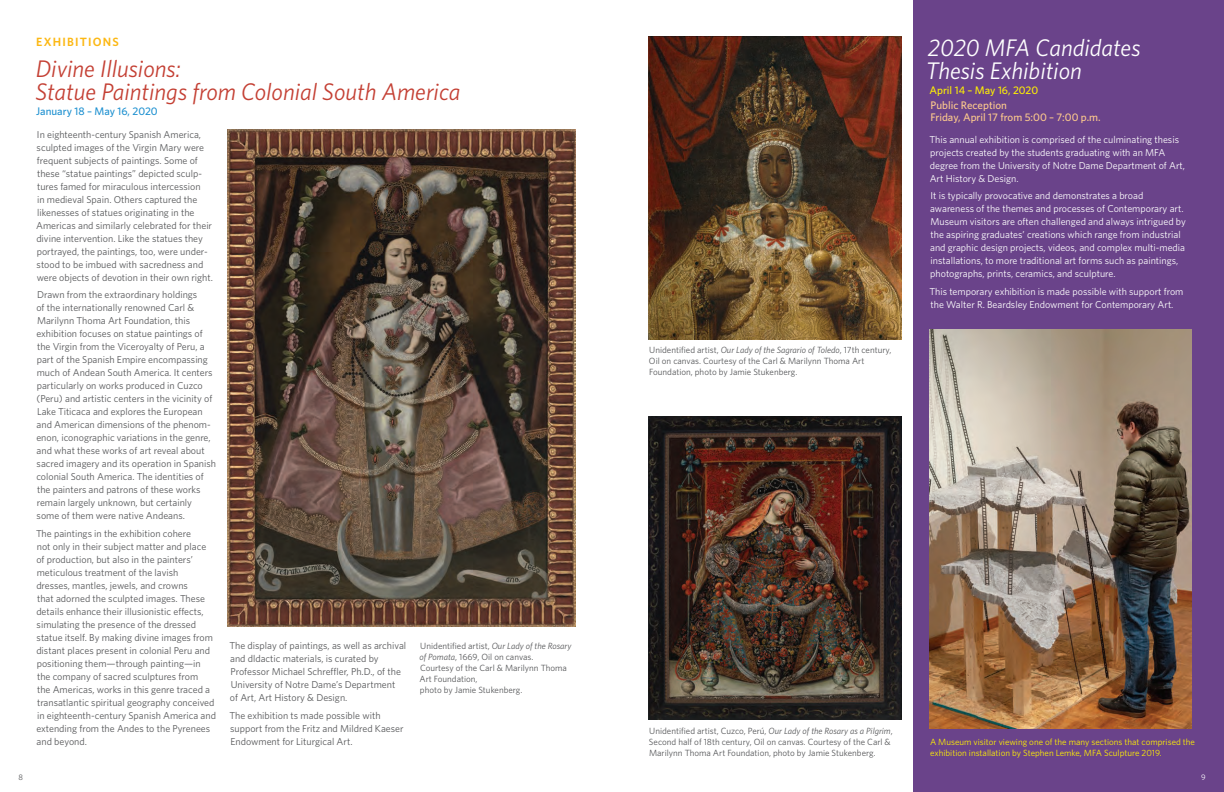
<style>
.page{position:relative;width:1224px;height:792px;background:#fff}
.page>*{position:absolute;margin:0;border:0;box-sizing:border-box;transform-origin:0 0}
.t1{font:italic 24px/23px "Whitney HTF";color:#c44034}
.t2{font:italic 24px/23px "Whitney HTF";color:#fff}
.t3{font:600 12px "Whitney HTF";letter-spacing:.1em;color:#fcb814}
.t4{font:500 11px/12px "Whitney HTF";color:#fdca8d}
.t5{font:500 11px "Whitney HTF";color:#1d90d0}
.t6{font:500 11px "Whitney HTF";color:#fff101}
.t7{font:10px/13px "Whitney HTF";color:#57585a}
.t8{font:10px/13px "Whitney HTF";color:#fff}
.t9{font:9px/11px "Whitney HTF";color:#57585a}
.t10{font:9px/11px "Whitney HTF";color:#fff101}
.t11{font:8px "Whitney HTF";color:#57585a}
.t12{font:8px "Whitney HTF";color:#fff}
.s1{font-style:italic}
</style>
<div class="page">
<div style="left:914px;top:0;width:310px;height:792px;background:#6a438a"></div>
<img style="left:930px;top:329px;width:262px;height:399px">
<img style="left:648px;top:416px;width:254px;height:303px">
<img style="left:648px;top:36px;width:254px;height:303px">
<img style="left:228px;top:130px;width:348px;height:497px">
<p class="t11" style="left:18px;top:772px;width:6px">8</p>
<p class="t3" style="left:36px;top:34px;width:84px">EXHIBITIONS</p>
<p class="t1" style="left:35px;top:57px;width:427px">Divine Illusions:<br>Statue Paintings from Colonial South America</p>
<p class="t5" style="left:36px;top:105px;width:123px">January 18 – May 16, 2020</p>
<p class="t7" style="left:36px;top:128px;width:178px">In eighteenth-century Spanish America, sculpted images of the Virgin Mary were frequent subjects of paintings. Some of these “statue paintings” depicted sculp&shy;tures famed for miraculous intercession<br>in medieval Spain. Others captured the likenesses of statues originating in the Americas and similarly celebrated for their divine intervention. Like the statues they portrayed, the paintings, too, were under&shy;stood to be imbued with sacredness and were objects of devotion in their own right.</p>
<p class="t7" style="left:36px;top:288px;width:181px">Drawn from the extraordinary holdings<br>of the internationally renowned Carl &amp; Marilynn Thoma Art Foundation, this exhibition focuses on statue paintings of the Virgin from the Viceroyalty of Peru, a part of the Spanish Empire encompassing much of Andean South America. It centers particularly on works produced in Cuzco (Peru) and artistic centers in the vicinity of Lake Titicaca and explores the European and American dimensions of the phenom&shy;enon, iconographic variations in the genre, and what these works of art reveal about sacred imagery and its operation in Spanish colonial South America. The identities of the painters and patrons of these works remain largely unknown, but certainly some of them were native Andeans.</p>
<p class="t7" style="left:36px;top:527px;width:182px">The paintings in the exhibition cohere<br>not only in their subject matter and place of production, but also in the painters’ meticulous treatment of the lavish<br>dresses, mantles, jewels, and crowns<br>that adorned the sculpted images. These details enhance their illusionistic effects, simulating the presence of the dressed statue itself. By making divine images from distant places present in colonial Peru and positioning them—through painting—in<br>the company of sacred sculptures from<br>the Americas, works in this genre traced a transatlantic spiritual geography conceived in eighteenth-century Spanish America and extending from the Andes to the Pyrenees and beyond.</p>
<p class="t7" style="left:230px;top:639px;width:178px">The display of paintings, as well as archival and dldactic materials, is curated by Professor Michael Schreffler, Ph.D., of the University of Notre Dame’s Department<br>of Art, Art History &amp; Design.</p>
<p class="t7" style="left:230px;top:709px;width:176px">The exhibition ts made possible with support from the Fritz and Mildred Kaeser<br>Endowment for Liturgical Art.</p>
<p class="t9" style="left:420px;top:640px;width:153px">Unidentified artist, <span class="s1">Our Lady of the Rosary of Pomata</span>, 1669, Oil on canvas.<br>Courtesy of the Carl &amp; Marilynn Thoma<br>Art Foundation,<br>photo by Jamie Stukenberg.</p>
<p class="t9" style="left:649px;top:345px;width:244px">Unidentified artist, <span class="s1">Our Lady of the Sagrario of Toledo</span>, 17th century,<br>Oil on canvas. Courtesy of the Carl &amp; Marilynn Thoma Art<br>Foundation, photo by Jamie Stukenberg.</p>
<p class="t2" style="left:926px;top:35px;width:216px">2020 MFA Candidates<br>Thesis Exhibition</p>
<p class="t6" style="left:930px;top:83px;width:110px">April 14 – May 16, 2020</p>
<p class="t4" style="left:931px;top:99px;width:172px">Public Reception<br>Friday, April 17 from 5:00 – 7:00 p.m.</p>
<p class="t8" style="left:930px;top:133px;width:257px">This annual exhibition is comprised of the culminating thesis projects created by the students graduating with an MFA degree from the University of Notre Dame Department of Art, Art History &amp; Design.</p>
<p class="t8" style="left:930px;top:189px;width:257px">It is typically provocative and demonstrates a broad awareness of the themes and processes of Contemporary art.<br>Museum visitors are often challenged and always intrigued by the aspiring graduates’ creations which range from industrial and graphic design projects, videos, and complex multi-media installations, to more traditional art forms such as paintings, photographs, prints, ceramics, and sculpture.</p>
<p class="t8" style="left:930px;top:285px;width:255px">This temporary exhibition is made possible with support from the Walter R. Beardsley Endowment for Contemporary Art.</p>
<p class="t9" style="left:649px;top:725px;width:245px">Unidentified artist, Cuzco, Perú, <span class="s1">Our Lady of the Rosary as a Pilgrim</span>,<br>Second half of 18th century, Oil on canvas. Courtesy of the Carl &amp;<br>Marilynn Thoma Art Foundation, photo by Jamie Stukenberg.</p>
<p class="t10" style="left:930px;top:736px;width:267px">A Museum visitor viewing one of the many sections that comprised the exhibition installation by Stephen Lemke, MFA Sculpture 2019.</p>
<p class="t12" style="left:1201px;top:772px;width:6px">9</p>
</div>
